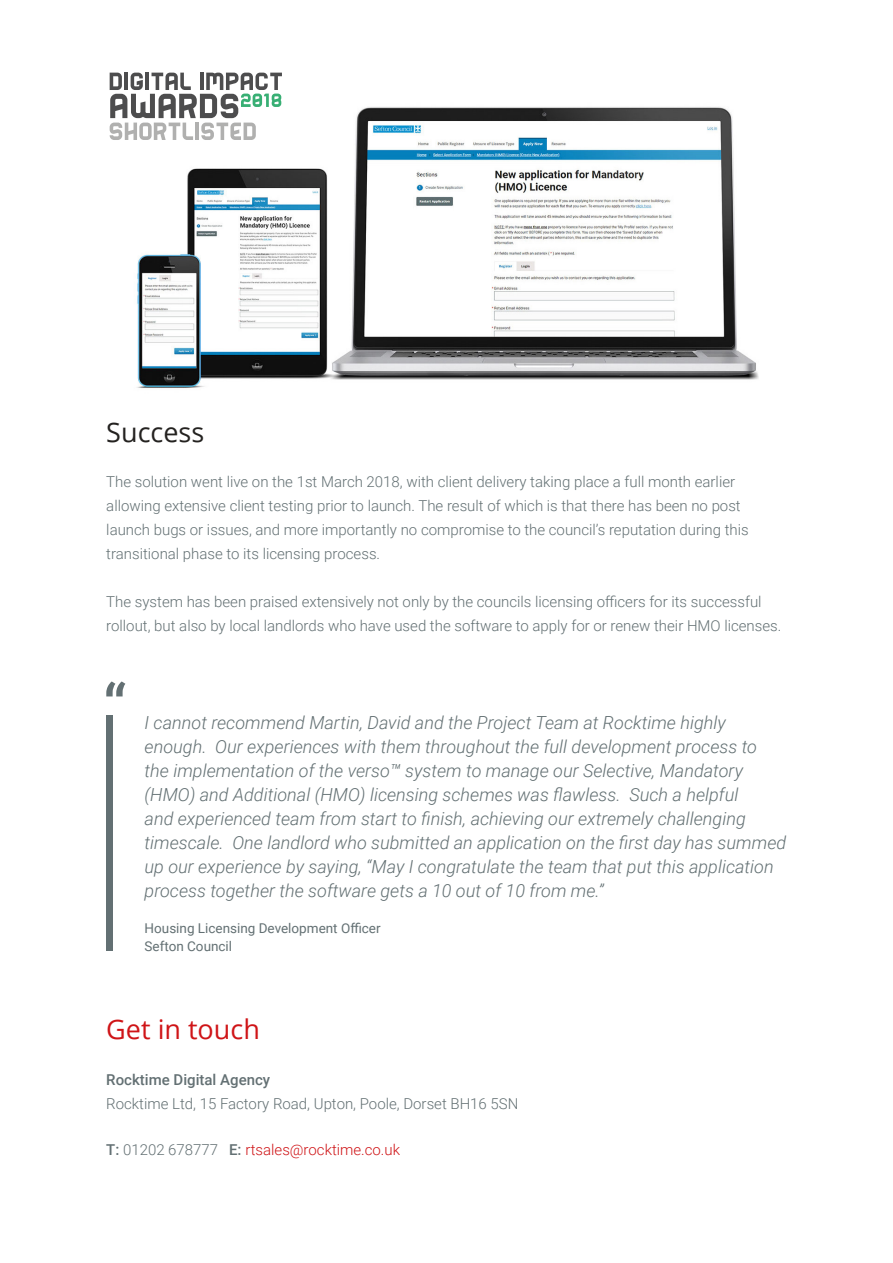
<style>
.page{position:relative;width:893px;height:1263px;background:#fff}
.page>*{position:absolute;margin:0;border:0;box-sizing:border-box;transform-origin:0 0}
.t1{font:27px "Open Sans";color:#cf1417}
.t2{font:27px "Open Sans";color:#242220}
.t3{font:italic 300 18px/24px "Roboto";color:#637073}
.t4{font:300 15px/24px "Roboto";color:#637073}
.t5{font:300 15px "Roboto";color:#cf1417}
.t6{font:500 15px "Roboto";color:#637073}
.t7{font:13.5px/18px "Roboto";color:#637073}
.s1{font-weight:500;color:#637073}
.s2{color:#637073}
</style>
<div class="page">
<img style="left:109px;top:72px;width:650px;height:316px">
<div style="left:107px;top:716px;width:6px;height:235px;background:#637073"></div>
<svg style="left:106px;top:681px;width:19px;height:15px"></svg>
<div style="left:126px;top:42px;width:194px;height:85px;background:#fff"></div>
<svg style="left:110px;top:73px;width:172px;height:67px"></svg>
<h1 class="t2" style="left:106px;top:413px;width:100px">Success</h1>
<p class="t4" style="left:106px;top:469px;width:644px">The solution went live on the 1st March 2018, with client delivery taking place a full month earlier allowing extensive client testing prior to launch. The result of which is that there has been no post launch bugs or issues, and more importantly no compromise to the council’s reputation during this transitional phase to its licensing process.</p>
<p class="t4" style="left:106px;top:589px;width:677px">The system has been praised extensively not only by the councils licensing officers for its successful rollout, but also by local landlords who have used the software to apply for or renew their HMO licenses.</p>
<p class="t3" style="left:145px;top:710px;width:643px">I cannot recommend Martin, David and the Project Team at Rocktime highly enough. Our experiences with them throughout the full development process to<br>the implementation of the verso™ system to manage our Selective, Mandatory (HMO) and Additional (HMO) licensing schemes was flawless. Such a helpful<br>and experienced team from start to finish, achieving our extremely challenging timescale. One landlord who submitted an application on the first day has summed up our experience by saying, “May I congratulate the team that put this application process together the software gets a 10 out of 10 from me.”</p>
<p class="t7" style="left:145px;top:919px;width:238px">Housing Licensing Development Officer<br>Sefton Council</p>
<h1 class="t1" style="left:106px;top:1011px;width:155px">Get in touch</h1>
<p class="t6" style="left:106px;top:1069px;width:165px">Rocktime Digital Agency</p>
<p class="t4" style="left:106px;top:1091px;width:414px">Rocktime Ltd, 15 Factory Road, Upton, Poole, Dorset BH16 5SN</p>
<p class="t5" style="left:106px;top:1139px;width:295px"><span class="s1">T:</span> <span class="s2">01202 678777</span> <span class="s1">E:</span> rtsales@rocktime.co.uk</p>
</div>
